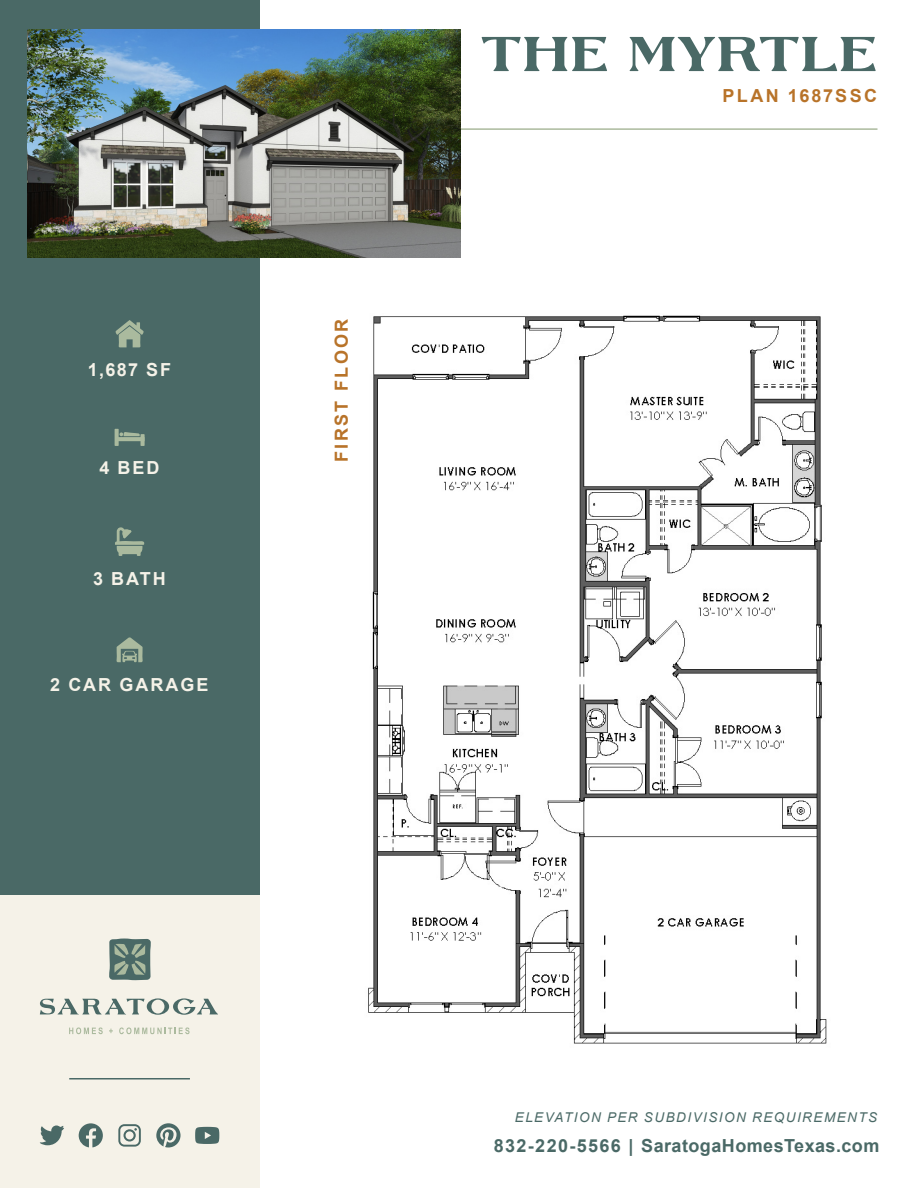
<style>
.page{position:relative;width:918px;height:1188px;background:#fff}
.page>*{position:absolute;margin:0;border:0;box-sizing:border-box;transform-origin:0 0}
.Floor_Plan_Name{font:57px "ASD Keel Rounded";color:#4a6966}
.t1{font:700 18px "Arial";letter-spacing:.025em;color:#4a6966}
.Asset_Callouts{font:700 18px "Arial";letter-spacing:.11em;color:#f5f2e8}
.Plan{font:700 18px "Arial";letter-spacing:.135em;color:#b87329}
.t2{font:italic 13.5px "Arial";letter-spacing:.11em;color:#4a6966}
</style>
<div class="page">
<hr style="left:208px;top:128px;width:670px;height:2px;background:#abba9e">
<div style="left:0;top:894px;width:259px;height:294px;background:#f5f2e8"></div>
<svg style="left:195px;top:1127px;width:24px;height:17px"></svg>
<svg style="left:79px;top:1123px;width:24px;height:24px"></svg>
<svg style="left:156px;top:1123px;width:25px;height:25px"></svg>
<svg style="left:40px;top:1126px;width:24px;height:19px"></svg>
<svg style="left:118px;top:1124px;width:23px;height:23px"></svg>
<hr style="left:69px;top:1078px;width:121px;height:2px;background:#4a6966">
<svg style="left:109px;top:939px;width:42px;height:41px;background:#698379"></svg>
<svg style="left:69px;top:1027px;width:34px;height:7px"></svg>
<svg style="left:109px;top:1029px;width:4px;height:4px"></svg>
<svg style="left:119px;top:1027px;width:71px;height:7px"></svg>
<svg style="left:40px;top:998px;width:178px;height:17px"></svg>
<div style="left:0;top:0;width:259px;height:894px;background:#4a6966"></div>
<svg style="left:115px;top:320px;width:29px;height:27px"></svg>
<svg style="left:115px;top:429px;width:4px;height:17px"></svg>
<svg style="left:141px;top:434px;width:4px;height:12px"></svg>
<svg style="left:116px;top:432px;width:29px;height:9px"></svg>
<svg style="left:115px;top:527px;width:29px;height:29px"></svg>
<svg style="left:117px;top:637px;width:26px;height:25px"></svg>
<img style="left:27px;top:29px;width:434px;height:228px">
<img style="left:368px;top:315px;width:459px;height:729px">
<p class="Asset_Callouts" style="left:88px;top:357px;width:85px">1,687 SF</p>
<p class="Asset_Callouts" style="left:99px;top:455px;width:61px">4 BED</p>
<p class="Asset_Callouts" style="left:93px;top:566px;width:74px">3 BATH</p>
<p class="Asset_Callouts" style="left:50px;top:672px;width:160px">2 CAR GARAGE</p>
<p class="Plan" style="left:329px;top:462px;width:145px;rotate:-90deg">FIRST FLOOR</p>
<p class="Floor_Plan_Name" style="left:481px;top:33px;width:398px">THE MYRTLE</p>
<p class="Plan" style="left:723px;top:83px;width:156px">PLAN 1687SSC</p>
<p class="t2" style="left:515px;top:1109px;width:364px">ELEVATION PER SUBDIVISION REQUIREMENTS</p>
<p class="t1" style="left:494px;top:1133px;width:387px">832-220-5566 | SaratogaHomesTexas.com</p>
</div>
